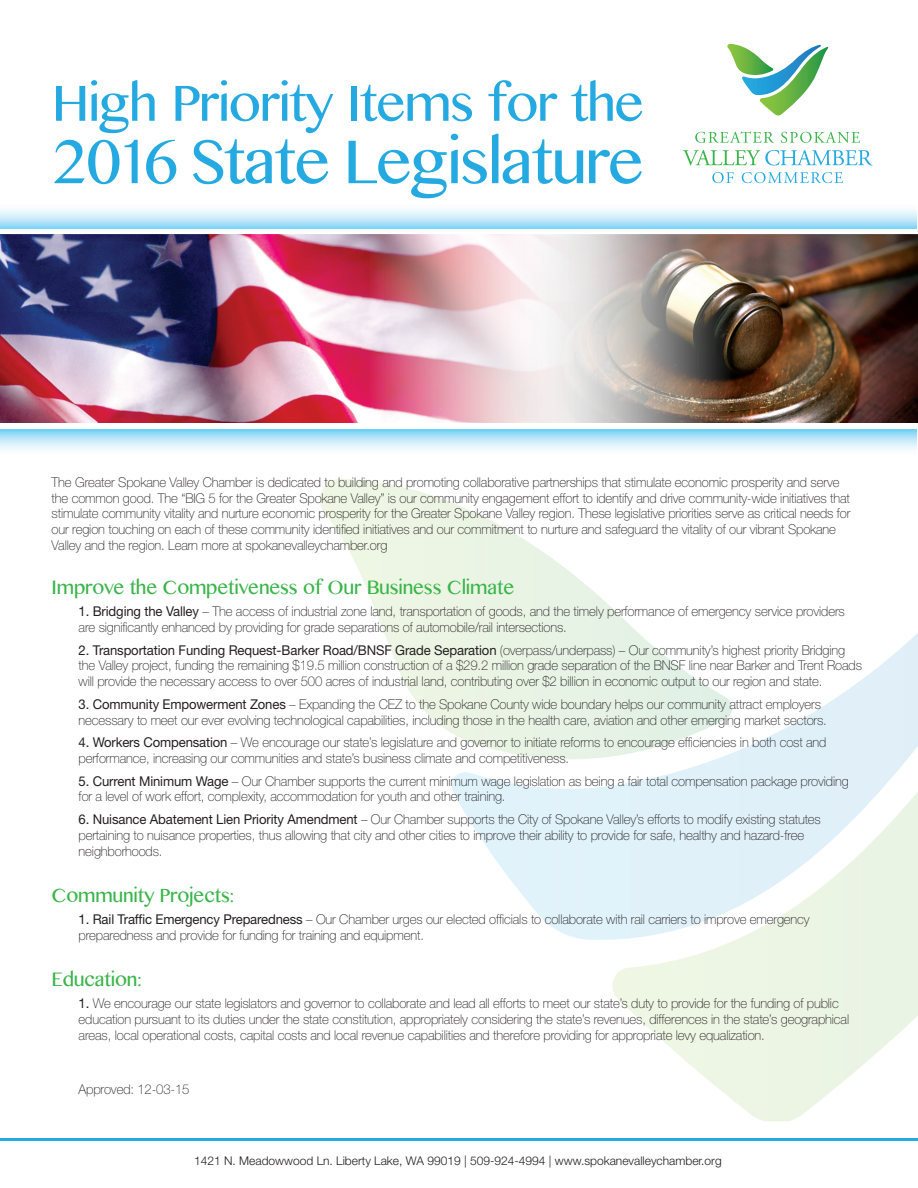
<style>
.page{position:relative;width:918px;height:1188px;background:#fff}
.page>*{position:absolute;margin:0;border:0;box-sizing:border-box;transform-origin:0 0}
.t1{font:62.4px "Malayalam MN";letter-spacing:-.03em;color:#24aae1}
.t2{font:51.15px "Malayalam MN";letter-spacing:-.03em;color:#24aae1}
.t3{font:19.5px "Malayalam MN";letter-spacing:-.01em;color:#3ab54a}
.t4{font:100 13.5px/15.8px "Helvetica Neue LT Std";letter-spacing:-.01em;color:#231f20}
.t5{font:300 12px "Helvetica Neue LT Std";color:#231f20}
.s1{font-weight:400}
</style>
<div class="page">
<img style="left:0;top:235px;width:503px;height:188px">
<img style="left:503px;top:235px;width:415px;height:188px">
<svg style="left:0;top:209px;width:917px;height:20px;background:#c0e8fa"></svg>
<svg style="left:612px;top:944px;width:306px;height:177px"></svg>
<svg style="left:452px;top:633px;width:466px;height:311px"></svg>
<svg style="left:320px;top:479px;width:415px;height:293px"></svg>
<hr style="left:0;top:1138px;width:918px;height:2px;background:#24aae1">
<svg style="left:727px;top:44px;width:101px;height:72px"></svg>
<svg style="left:695px;top:131px;width:79px;height:12px"></svg>
<svg style="left:781px;top:132px;width:79px;height:11px"></svg>
<svg style="left:683px;top:150px;width:190px;height:16px"></svg>
<svg style="left:712px;top:172px;width:22px;height:11px"></svg>
<svg style="left:742px;top:172px;width:101px;height:11px"></svg>
<svg style="left:0;top:429px;width:917px;height:21px;background:#bae6f9"></svg>
<p class="t2" style="left:52px;top:70px;width:594px">High Priority Items for the</p>
<p class="t1" style="left:52px;top:121px;width:594px">2016 State Legislature</p>
<p class="t4" style="left:52px;top:474px;width:800px">The Greater Spokane Valley Chamber is dedicated to building and promoting collaborative partnerships that stimulate economic prosperity and serve the common good. The “BIG 5 for the Greater Spokane Valley” is our community engagement effort to identify and drive community-wide initiatives that stimulate community vitality and nurture economic prosperity for the Greater Spokane Valley region. These legislative priorities serve as critical needs for our region touching on each of these community identified initiatives and our commitment to nurture and safeguard the vitality of our vibrant Spokane Valley and the region. Learn more at spokanevalleychamber.org</p>
<p class="t3" style="left:52px;top:574px;width:464px">Improve the Competiveness of Our Business Climate</p>
<p class="t4" style="left:79px;top:603px;width:768px"><span class="s1">1. Bridging the Valley</span> – The access of industrial zone land, transportation of goods, and the timely performance of emergency service providers are significantly enhanced by providing for grade separations of automobile/rail intersections.</p>
<p class="t4" style="left:79px;top:642px;width:785px"><span class="s1">2. Transportation Funding Request-Barker Road/BNSF Grade Separation</span> (overpass/underpass) – Our community’s highest priority Bridging the Valley project, funding the remaining $19.5 million construction of a $29.2 million grade separation of the BNSF line near Barker and Trent Roads will provide the necessary access to over 500 acres of industrial land, contributing over $2 billion in economic output to our region and state.</p>
<p class="t4" style="left:79px;top:696px;width:750px"><span class="s1">3. Community Empowerment Zones</span> – Expanding the CEZ to the Spokane County wide boundary helps our community attract employers necessary to meet our ever evolving technological capabilities, including those in the health care, aviation and other emerging market sectors.</p>
<p class="t4" style="left:79px;top:734px;width:749px"><span class="s1">4. Workers Compensation</span> – We encourage our state’s legislature and governor to initiate reforms to encourage efficiencies in both cost and performance, increasing our communities and state’s business climate and competitiveness.</p>
<p class="t4" style="left:79px;top:773px;width:772px"><span class="s1">5. Current Minimum Wage</span> – Our Chamber supports the current minimum wage legislation as being a fair total compensation package providing for a level of work effort, complexity, accommodation for youth and other training.</p>
<p class="t4" style="left:79px;top:811px;width:744px"><span class="s1">6. Nuisance Abatement Lien Priority Amendment</span> – Our Chamber supports the City of Spokane Valley’s efforts to modify existing statutes pertaining to nuisance properties, thus allowing that city and other cities to improve their ability to provide for safe, healthy and hazard-free neighborhoods.</p>
<p class="t3" style="left:52px;top:882px;width:184px">Community Projects:</p>
<p class="t4" style="left:79px;top:911px;width:733px"><span class="s1">1. Rail Traffic Emergency Preparedness</span> – Our Chamber urges our elected officials to collaborate with rail carriers to improve emergency preparedness and provide for funding for training and equipment.</p>
<p class="t3" style="left:52px;top:966px;width:91px">Education:</p>
<p class="t4" style="left:79px;top:996px;width:772px"><span class="s1">1.</span> We encourage our state legislators and governor to collaborate and lead all efforts to meet our state’s duty to provide for the funding of public education pursuant to its duties under the state constitution, appropriately considering the state’s revenues, differences in the state’s geographical areas, local operational costs, capital costs and local revenue capabilities and therefore providing for appropriate levy equalization.</p>
<p class="t4" style="left:79px;top:1082px;width:112px">Approved: 12-03-15</p>
<p class="t5" style="left:194px;top:1154px;width:529px">1421 N. Meadowwood Ln. Liberty Lake, WA 99019 | 509-924-4994 | www.spokanevalleychamber.org</p>
</div>
